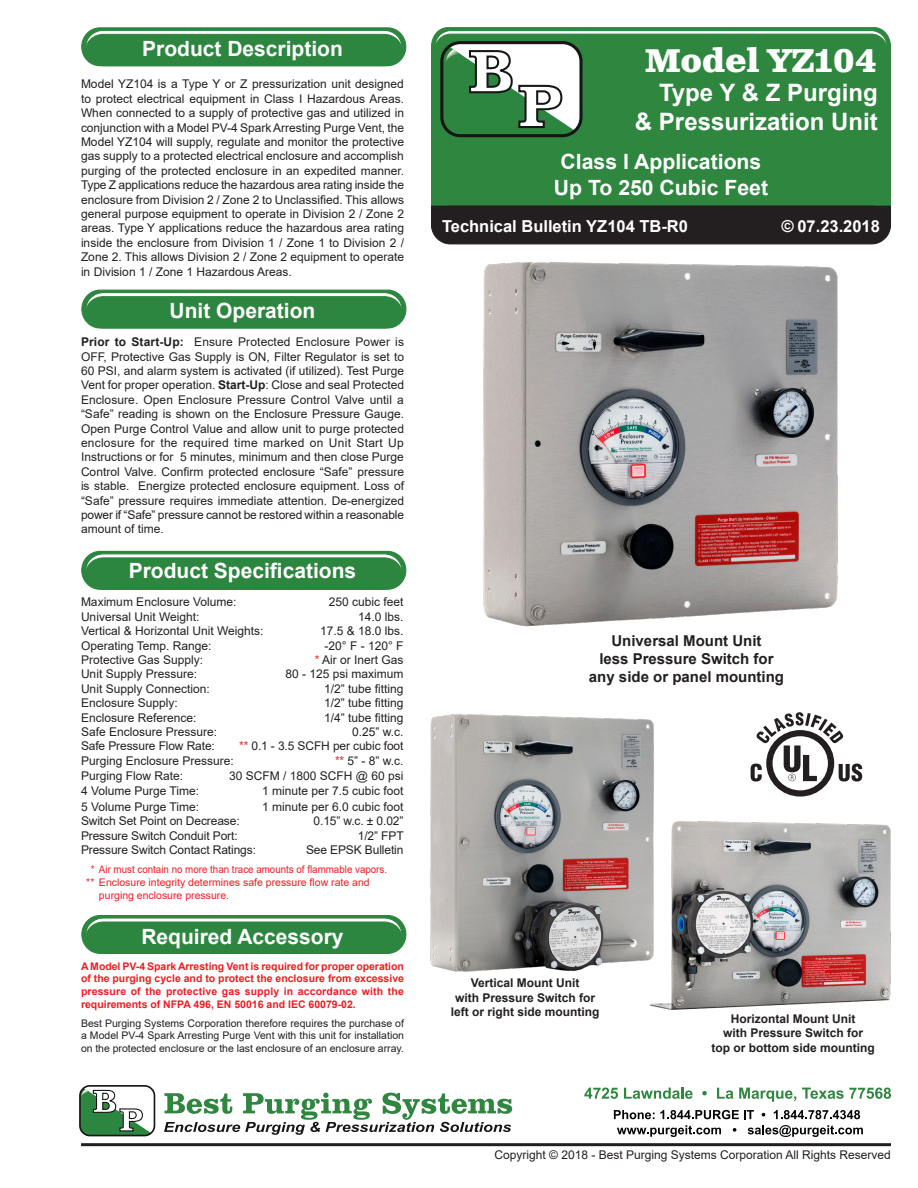
<style>
.page{position:relative;width:918px;height:1188px;background:#fff}
.page>*{position:absolute;margin:0;border:0;box-sizing:border-box;transform-origin:0 0}
.t1{font:700 33px "Clarendon Text Pro";color:#fff}
.t2{font:700 24px/28.8px "Arial";color:#fff;text-align:right}
.t3{font:700 21px/25.2px "Arial";color:#fff;text-align:center}
.t4{font:700 16.5px "Arial";color:#fff}
.t5{font:700 15px/18px "Arial";color:#231f20;text-align:center}
.List{font:12px/14.4px "Arial";color:#231f20;text-align:justify}
.t6{font:700 12px/14.4px "Arial";color:#231f20;text-align:center}
.t7{font:700 10.5px/12.6px "Arial";color:#ee1d23;text-align:justify}
.t8{font:10.5px/12.6px "Arial";color:#231f20;text-align:justify}
.t9{font:10.5px/12.6px "Arial";color:#ee1d23}
.t10{font:10.5px "Arial";color:#ee1d23;scale:.93 1}
.s1{font-weight:700}
.s2{color:#ee1d23}
.s3{font-style:italic}
</style>
<div class="page">
<img style="left:650px;top:821px;width:241px;height:189px">
<img style="left:430px;top:713px;width:227px;height:261px">
<img style="left:483px;top:262px;width:355px;height:365px">
<div style="left:81px;top:915px;width:325px;height:39px;border:1px solid #2d8640;border-radius:19px"></div>
<svg style="left:85px;top:917px;width:318px;height:37px;background:#3f9050"></svg>
<div style="left:81px;top:551px;width:325px;height:39px;border:1px solid #2d8640;border-radius:19px"></div>
<svg style="left:85px;top:553px;width:318px;height:37px;background:#3f9050"></svg>
<div style="left:81px;top:290px;width:325px;height:39px;border:1px solid #2d8640;border-radius:19px"></div>
<svg style="left:85px;top:292px;width:318px;height:37px;background:#409151"></svg>
<div style="left:81px;top:27px;width:325px;height:39px;border:1px solid #2d8640;border-radius:19px"></div>
<svg style="left:85px;top:29px;width:318px;height:37px;background:#3f9050"></svg>
<svg style="left:766px;top:730px;width:68px;height:67px"></svg>
<div style="left:773px;top:736px;width:55px;height:54px;background:#fff;border-radius:50%"></div>
<svg style="left:751px;top:712px;width:111px;height:70px"></svg>
<svg style="left:80px;top:1086px;width:75px;height:50px"></svg>
<div style="left:79px;top:1085px;width:76px;height:51px;border:2px solid #181516;border-radius:10px"></div>
<svg style="left:164px;top:1093px;width:348px;height:42px"></svg>
<svg style="left:584px;top:1088px;width:34px;height:11px"></svg>
<svg style="left:624px;top:1088px;width:69px;height:11px"></svg>
<svg style="left:702px;top:1091px;width:5px;height:4px"></svg>
<svg style="left:717px;top:1088px;width:16px;height:11px"></svg>
<svg style="left:739px;top:1088px;width:57px;height:14px"></svg>
<svg style="left:802px;top:1088px;width:89px;height:11px"></svg>
<svg style="left:614px;top:1110px;width:140px;height:9px"></svg>
<svg style="left:774px;top:1110px;width:86px;height:9px"></svg>
<svg style="left:617px;top:1125px;width:104px;height:12px"></svg>
<svg style="left:733px;top:1128px;width:3px;height:4px"></svg>
<svg style="left:748px;top:1125px;width:115px;height:12px"></svg>
<hr style="left:81px;top:1143px;width:810px;height:3px;background:#231f20">
<div style="left:432px;top:46px;width:459px;height:181px;background:#2e863f"></div>
<div style="left:432px;top:206px;width:459px;height:38px;background:#231f20;border-radius:19px"></div>
<div style="left:431px;top:206px;width:460px;height:38px;border:1px solid #231f20;border-radius:19px"></div>
<div style="left:432px;top:206px;width:459px;height:22px;background:#231f20"></div>
<svg style="left:431px;top:27px;width:460px;height:108px"></svg>
<p class="t3" style="left:142px;top:37px;width:202px">Product Description</p>
<p class="List" style="left:81px;top:77px;width:325px">Model YZ104 is a Type Y or Z pressurization unit designed to protect electrical equipment in Class I Hazardous Areas.<br>When connected to a supply of protective gas and utilized in conjunction with a Model PV-4 Spark Arresting Purge Vent, the Model YZ104 will supply, regulate and monitor the protective gas supply to a protected electrical enclosure and accomplish purging of the protected enclosure in an expedited manner.<br>Type Z applications reduce the hazardous area rating inside the enclosure from Division 2 / Zone 2 to Unclassified. This allows general purpose equipment to operate in Division 2 / Zone 2 areas. Type Y applications reduce the hazardous area rating inside the enclosure from Division 1 / Zone 1 to Division 2 / Zone 2. This allows Division 2 / Zone 2 equipment to operate in Division 1 / Zone 1 Hazardous Areas.</p>
<p class="t3" style="left:170px;top:299px;width:147px">Unit Operation</p>
<p class="List" style="left:81px;top:335px;width:325px"><span class="s1">Prior to Start-Up:</span> Ensure Protected Enclosure Power is OFF, Protective Gas Supply is ON, Filter Regulator is set to 60 PSI, and alarm system is activated (if utilized). Test Purge Vent for proper operation. <span class="s1">Start-Up</span>: Close and seal Protected Enclosure. Open Enclosure Pressure Control Valve until a “Safe” reading is shown on the Enclosure Pressure Gauge.<br>Open Purge Control Value and allow unit to purge protected enclosure for the required time marked on Unit Start Up Instructions or for 5 minutes, minimum and then close Purge Control Valve. Confirm protected enclosure “Safe” pressure is stable. Energize protected enclosure equipment. Loss of “Safe” pressure requires immediate attention. De-energized power if “Safe” pressure cannot be restored within a reasonable amount of time.</p>
<p class="t3" style="left:129px;top:559px;width:229px">Product Specifications</p>
<p class="List" style="left:81px;top:595px;width:157px">Maximum Enclosure Volume:</p>
<p class="List" style="left:329px;top:595px;width:76px">250 cubic feet</p>
<p class="List" style="left:81px;top:609px;width:120px">Universal Unit Weight:</p>
<p class="List" style="left:358px;top:609px;width:47px">14.0 lbs.</p>
<p class="List" style="left:81px;top:624px;width:184px">Vertical &amp; Horizontal Unit Weights:</p>
<p class="List" style="left:320px;top:624px;width:85px">17.5 &amp; 18.0 lbs.</p>
<p class="List" style="left:81px;top:638px;width:132px">Operating Temp. Range:</p>
<p class="List" style="left:325px;top:638px;width:80px">-20° F - 120° F</p>
<p class="List" style="left:81px;top:652px;width:124px">Protective Gas Supply:</p>
<p class="List" style="left:315px;top:652px;width:90px"><span class="s2">*</span> Air or Inert Gas</p>
<p class="List" style="left:81px;top:667px;width:118px">Unit Supply Pressure:</p>
<p class="List" style="left:285px;top:667px;width:120px">80 - 125 psi maximum</p>
<p class="List" style="left:81px;top:681px;width:130px">Unit Supply Connection:</p>
<p class="List" style="left:324px;top:681px;width:81px">1/2” tube fitting</p>
<p class="List" style="left:81px;top:696px;width:98px">Enclosure Supply:</p>
<p class="List" style="left:324px;top:696px;width:81px">1/2” tube fitting</p>
<p class="List" style="left:81px;top:710px;width:117px">Enclosure Reference:</p>
<p class="List" style="left:324px;top:710px;width:81px">1/4” tube fitting</p>
<p class="List" style="left:81px;top:724px;width:138px">Safe Enclosure Pressure:</p>
<p class="List" style="left:352px;top:724px;width:53px">0.25” w.c.</p>
<p class="List" style="left:81px;top:739px;width:135px">Safe Pressure Flow Rate:</p>
<p class="List" style="left:239px;top:739px;width:166px"><span class="s2">**</span> 0.1 - 3.5 SCFH per cubic foot</p>
<p class="List" style="left:81px;top:753px;width:154px">Purging Enclosure Pressure:</p>
<p class="List" style="left:335px;top:753px;width:70px"><span class="s2">**</span> 5” - 8” w.c.</p>
<p class="List" style="left:81px;top:769px;width:104px">Purging Flow Rate:</p>
<p class="List" style="left:229px;top:769px;width:176px">30 SCFM / 1800 SCFH @ 60 psi</p>
<p class="List" style="left:81px;top:784px;width:120px">4 Volume Purge Time:</p>
<p class="List" style="left:262px;top:784px;width:143px">1 minute per 7.5 cubic foot</p>
<p class="List" style="left:81px;top:799px;width:120px">5 Volume Purge Time:</p>
<p class="List" style="left:262px;top:799px;width:143px">1 minute per 6.0 cubic foot</p>
<p class="List" style="left:81px;top:814px;width:160px">Switch Set Point on Decrease:</p>
<p class="List" style="left:314px;top:814px;width:91px">0.15” w.c. ± 0.02”</p>
<p class="List" style="left:81px;top:828px;width:158px">Pressure Switch Conduit Port:</p>
<p class="List" style="left:358px;top:828px;width:47px">1/2” FPT</p>
<p class="List" style="left:81px;top:843px;width:177px">Pressure Switch Contact Ratings:</p>
<p class="List" style="left:306px;top:843px;width:99px">See EPSK Bulletin</p>
<p class="t10" style="left:91px;top:863px;width:320px">* Air must contain no more than trace amounts of flammable vapors.</p>
<p class="t9" style="left:99px;top:876px;width:272px;text-indent:-13px">** Enclosure integrity determines safe pressure flow rate and purging enclosure pressure.</p>
<p class="t3" style="left:141px;top:924px;width:204px">Required Accessory</p>
<p class="t7" style="left:81px;top:960px;width:325px">A Model PV-4 Spark Arresting Vent is required for proper operation of the purging cycle and to protect the enclosure from excessive pressure of the protective gas supply in accordance with the requirements of NFPA 496, EN 50016 and IEC 60079-02.</p>
<p class="t8" style="left:81px;top:1017px;width:325px">Best Purging Systems Corporation therefore requires the purchase of a Model PV-4 Spark Arresting Purge Vent with this unit for installation on the protected enclosure or the last enclosure of an enclosure array.</p>
<p class="t1" style="left:644px;top:41px;width:235px">Model YZ104</p>
<p class="t2" style="left:635px;top:79px;width:244px">Type Y &amp; Z Purging<br>&amp; Pressurization Unit</p>
<p class="t3" style="left:554px;top:150px;width:216px">Class I Applications<br>Up To 250 Cubic Feet</p>
<p class="t4" style="left:442px;top:215px;width:248px">Technical Bulletin YZ104 TB-R0</p>
<p class="t4" style="left:781px;top:215px;width:101px"><span class="s3">©</span> 07.23.2018</p>
<p class="t5" style="left:599px;top:632px;width:176px">Universal Mount Unit less Pressure Switch for</p>
<p class="t5" style="left:589px;top:668px;width:197px">any side or panel mounting</p>
<p class="t6" style="left:455px;top:976px;width:142px">Vertical Mount Unit<br>with Pressure Switch for</p>
<p class="t6" style="left:451px;top:1005px;width:150px">left or right side mounting</p>
<p class="t6" style="left:731px;top:1011px;width:126px">Horizontal Mount Unit</p>
<p class="t6" style="left:723px;top:1026px;width:142px">with Pressure Switch for</p>
<p class="t6" style="left:711px;top:1040px;width:165px">top or bottom side mounting</p>
<p class="List" style="left:495px;top:1147px;width:398px">Copyright © 2018 - Best Purging Systems Corporation All Rights Reserved</p>
</div>
